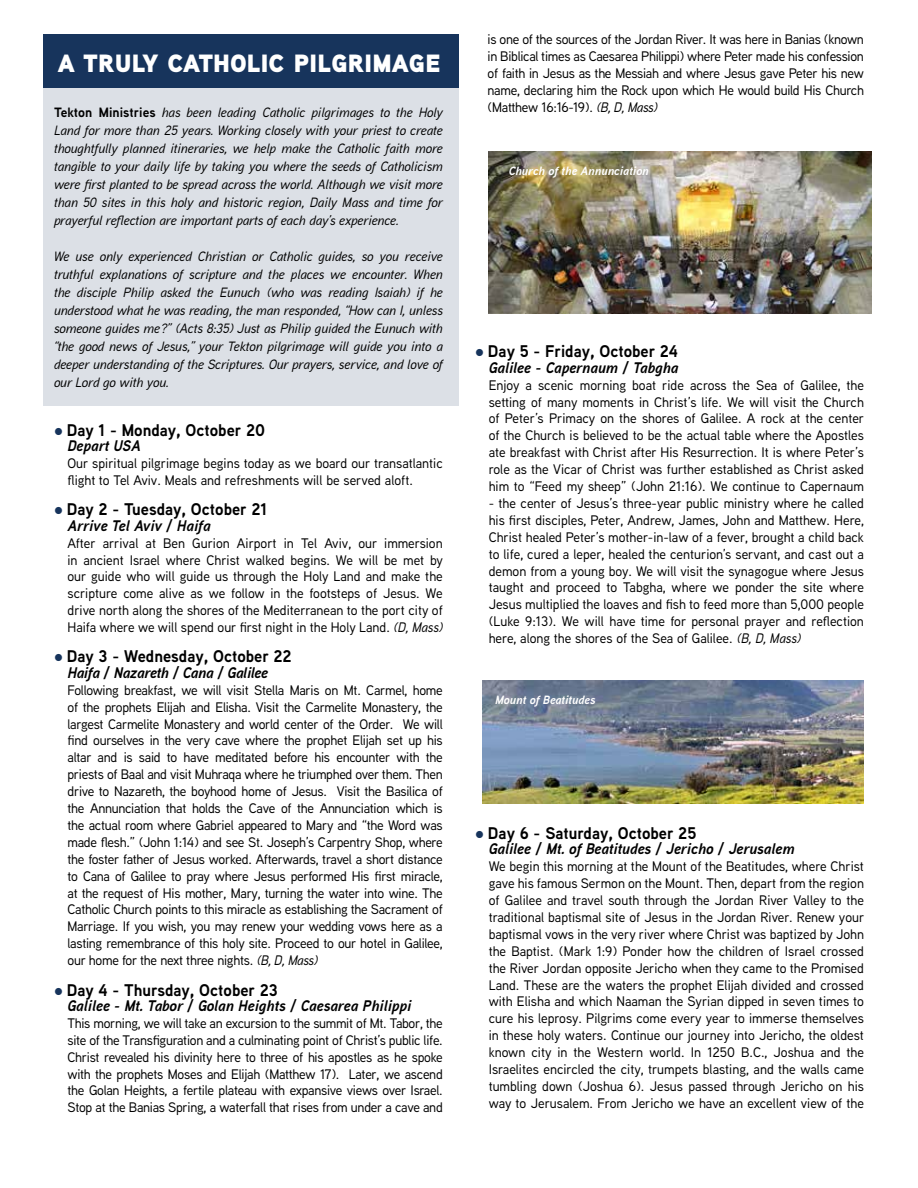
<style>
.page{position:relative;width:918px;height:1188px;background:#fff}
.page>*{position:absolute;margin:0;border:0;box-sizing:border-box;transform-origin:0 0}
.t1{font:900 33px "Aaux Next";letter-spacing:-.03em;color:#fff}
.t2{font:700 16.95px "Aaux Next";color:#000}
.t3{font:italic 700 15.3px "Aaux Next";color:#000}
.t4{font:italic 700 15.3px "Aaux Next";letter-spacing:-.02em;color:#000}
.t5{font:500 13.8px/17px "Aaux Next";color:#000;text-align:justify}
.t6{font:italic 500 13.5px/18px "Aaux Next";color:#000;text-align:justify}
.t7{font:italic 700 12px "Aaux Next";color:#fff}
.s1{font-weight:700;font-style:normal}
.s2{color:#17345c}
.s3{font-style:italic}
</style>
<div class="page">
<div style="left:43px;top:88px;width:416px;height:318px;background:#dce0e6"></div>
<div style="left:43px;top:34px;width:416px;height:54px;background:#17345c"></div>
<img style="left:488px;top:151px;width:384px;height:162px">
<img style="left:483px;top:680px;width:381px;height:123px">
<h1 class="t1" style="left:57px;top:37px;width:385px">a truly catholic pilgrimage</h1>
<p class="t6" style="left:54px;top:103px;width:390px"><span class="s1">Tekton Ministries</span> has been leading Catholic pilgrimages to the Holy Land for more than 25 years. Working closely with your priest to create thoughtfully planned itineraries, we help make the Catholic faith more tangible to your daily life by taking you where the seeds of Catholicism were first planted to be spread across the world. Although we visit more than 50 sites in this holy and historic region, Daily Mass and time for prayerful reflection are important parts of each day’s experience.</p>
<p class="t6" style="left:54px;top:247px;width:390px">We use only experienced Christian or Catholic guides, so you receive truthful explanations of scripture and the places we encounter. When the disciple Philip asked the Eunuch (who was reading Isaiah) if he understood what he was reading, the man responded, “How can I, unless someone guides me?” (Acts 8:35) Just as Philip guided the Eunuch with “the good news of Jesus,” your Tekton pilgrimage will guide you into a deeper understanding of the Scriptures. Our prayers, service, and love of our Lord go with you.</p>
<p class="t2" style="left:54px;top:418px;width:213px"><span class="s2">●</span> Day 1 - Monday, October 20</p>
<p class="t3" style="left:68px;top:435px;width:75px">Depart USA</p>
<p class="t5" style="left:68px;top:454px;width:377px">Our spiritual pilgrimage begins today as we board our transatlantic flight to Tel Aviv. Meals and refreshments will be served aloft.</p>
<p class="t2" style="left:54px;top:497px;width:215px"><span class="s2">●</span> Day 2 - Tuesday, October 21</p>
<p class="t3" style="left:68px;top:515px;width:145px">Arrive Tel Aviv / Haifa</p>
<p class="t5" style="left:68px;top:534px;width:377px">After arrival at Ben Gurion Airport in Tel Aviv, our immersion in ancient Israel where Christ walked begins. We will be met by our guide who will guide us through the Holy Land and make the scripture come alive as we follow in the footsteps of Jesus. We drive north along the shores of the Mediterranean to the port city of Haifa where we will spend our first night in the Holy Land. <span class="s3">(D, Mass)</span></p>
<p class="t2" style="left:54px;top:645px;width:239px"><span class="s2">●</span> Day 3 - Wednesday, October 22</p>
<p class="t4" style="left:68px;top:662px;width:202px">Haifa / Nazareth / Cana / Galilee</p>
<p class="t5" style="left:68px;top:681px;width:377px">Following breakfast, we will visit Stella Maris on Mt. Carmel, home of the prophets Elijah and Elisha. Visit the Carmelite Monastery, the largest Carmelite Monastery and world center of the Order. We will find ourselves in the very cave where the prophet Elijah set up his altar and is said to have meditated before his encounter with the priests of Baal and visit Muhraqa where he triumphed over them. Then drive to Nazareth, the boyhood home of Jesus. Visit the Basilica of the Annunciation that holds the Cave of the Annunciation which is the actual room where Gabriel appeared to Mary and “the Word was made flesh.” (John 1:14) and see St. Joseph’s Carpentry Shop, where the foster father of Jesus worked. Afterwards, travel a short distance to Cana of Galilee to pray where Jesus performed His first miracle, at the request of His mother, Mary, turning the water into wine. The Catholic Church points to this miracle as establishing the Sacrament of Marriage. If you wish, you may renew your wedding vows here as a lasting remembrance of this holy site. Proceed to our hotel in Galilee, our home for the next three nights. <span class="s3">(B, D, Mass)</span></p>
<p class="t2" style="left:54px;top:978px;width:225px"><span class="s2">●</span> Day 4 - Thursday, October 23</p>
<p class="t3" style="left:68px;top:995px;width:345px">Galilee - Mt. Tabor / Golan Heights / Caesarea Philippi</p>
<p class="t5" style="left:68px;top:1014px;width:377px">This morning, we will take an excursion to the summit of Mt. Tabor, the site of the Transfiguration and a culminating point of Christ’s public life.<br>Christ revealed his divinity here to three of his apostles as he spoke with the prophets Moses and Elijah (Matthew 17). Later, we ascend the Golan Heights, a fertile plateau with expansive views over Israel.<br>Stop at the Banias Spring, a waterfall that rises from under a cave and</p>
<p class="t5" style="left:488px;top:31px;width:378px">is one of the sources of the Jordan River. It was here in Banias (known in Biblical times as Caesarea Philippi) where Peter made his confession of faith in Jesus as the Messiah and where Jesus gave Peter his new name, declaring him the Rock upon which He would build His Church (Matthew 16:16-19). <span class="s3">(B, D, Mass)</span></p>
<p class="t7" style="left:509px;top:162px;width:142px">Church of the Annunciation</p>
<p class="t2" style="left:475px;top:339px;width:204px"><span class="s2">●</span> Day 5 - Friday, October 24</p>
<p class="t3" style="left:489px;top:357px;width:191px">Galilee - Capernaum / Tabgha</p>
<p class="t5" style="left:489px;top:376px;width:377px">Enjoy a scenic morning boat ride across the Sea of Galilee, the setting of many moments in Christ’s life. We will visit the Church of Peter’s Primacy on the shores of Galilee. A rock at the center of the Church is believed to be the actual table where the Apostles ate breakfast with Christ after His Resurrection. It is where Peter’s role as the Vicar of Christ was further established as Christ asked him to “Feed my sheep” (John 21:16). We continue to Capernaum</p>
<p class="t5" style="left:489px;top:494px;width:377px">- the center of Jesus’s three-year public ministry where he called his first disciples, Peter, Andrew, James, John and Matthew. Here, Christ healed Peter’s mother-in-law of a fever, brought a child back to life, cured a leper, healed the centurion’s servant, and cast out a demon from a young boy. We will visit the synagogue where Jesus taught and proceed to Tabgha, where we ponder the site where Jesus multiplied the loaves and fish to feed more than 5,000 people (Luke 9:13). We will have time for personal prayer and reflection here, along the shores of the Sea of Galilee. <span class="s3">(B, D, Mass)</span></p>
<p class="t7" style="left:495px;top:691px;width:102px">Mount of Beatitudes</p>
<p class="t2" style="left:475px;top:821px;width:223px"><span class="s2">●</span> Day 6 - Saturday, October 25</p>
<p class="t3" style="left:489px;top:838px;width:307px">Galilee / Mt. of Beatitudes / Jericho / Jerusalem</p>
<p class="t5" style="left:489px;top:858px;width:377px">We begin this morning at the Mount of the Beatitudes, where Christ gave his famous Sermon on the Mount. Then, depart from the region of Galilee and travel south through the Jordan River Valley to the traditional baptismal site of Jesus in the Jordan River. Renew your baptismal vows in the very river where Christ was baptized by John the Baptist. (Mark 1:9) Ponder how the children of Israel crossed the River Jordan opposite Jericho when they came to the Promised Land. These are the waters the prophet Elijah divided and crossed with Elisha and which Naaman the Syrian dipped in seven times to cure his leprosy. Pilgrims come every year to immerse themselves in these holy waters. Continue our journey into Jericho, the oldest known city in the Western world. In 1250 B.C., Joshua and the Israelites encircled the city, trumpets blasting, and the walls came tumbling down (Joshua 6). Jesus passed through Jericho on his way to Jerusalem. From Jericho we have an excellent view of the</p>
</div>
